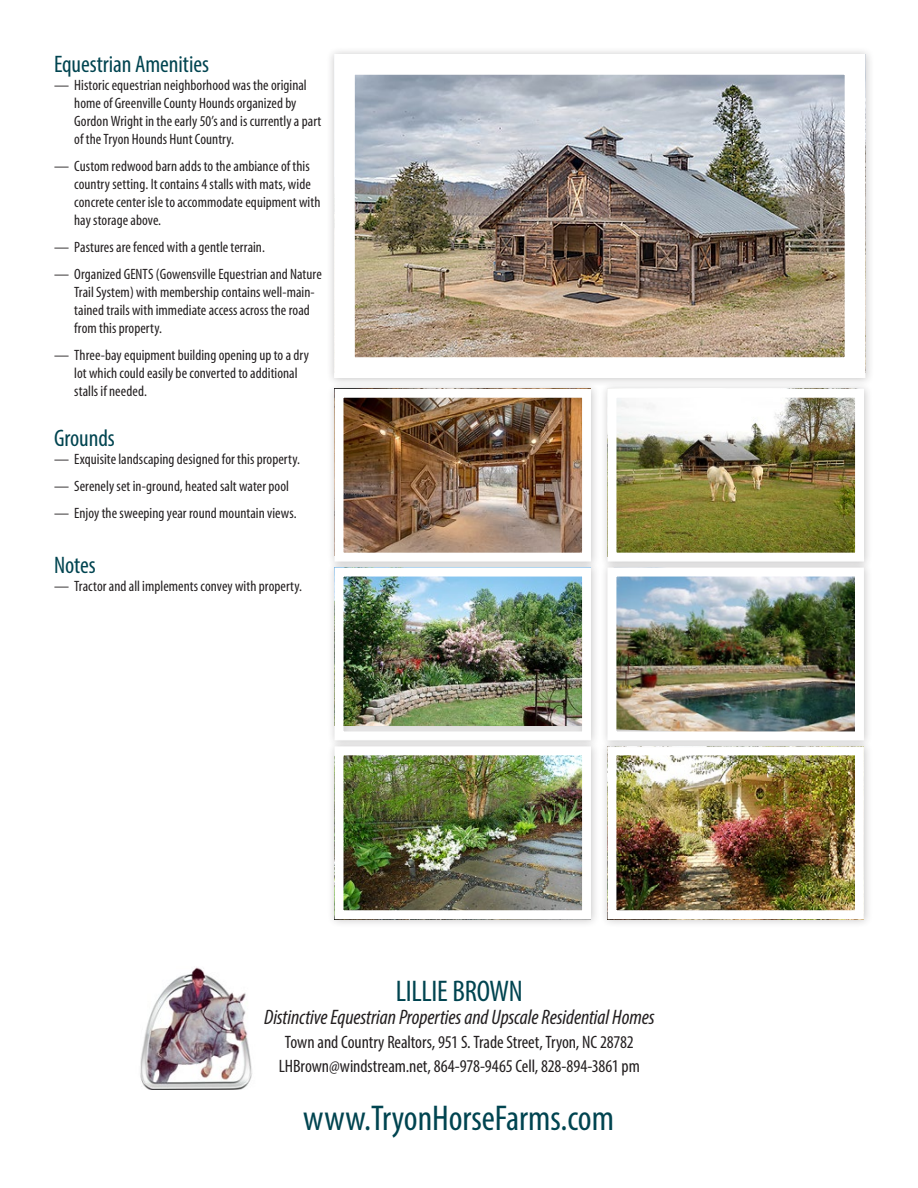
<style>
.page{position:relative;width:918px;height:1188px;background:#fff}
.page>*{position:absolute;margin:0;border:0;box-sizing:border-box;transform-origin:0 0}
.t1{font:condensed 36px "Myriad Pro";color:#004450}
.t2{font:condensed 30px "Myriad Pro";letter-spacing:-.01em;color:#004450}
.t3{font:condensed 24px "Myriad Pro";color:#004450}
.t4{font:italic condensed 21px "Myriad Pro";letter-spacing:-.005em;color:#231f20}
.t5{font:condensed 18px/24px "Myriad Pro";letter-spacing:-.005em;color:#231f20;text-align:center}
.t6{font:condensed 15px/18px "Myriad";letter-spacing:.005em;color:#231f20}
</style>
<div class="page">
<div style="left:326px;top:46px;width:548px;height:341px;background:#231f20;opacity:.25"></div>
<img style="left:356px;top:76px;width:487px;height:280px">
<div style="left:600px;top:381px;width:273px;height:190px;background:#231f20;opacity:.25"></div>
<img style="left:618px;top:399px;width:236px;height:153px">
<div style="left:608px;top:389px;width:256px;height:173px;border:9px solid #fff"></div>
<div style="left:327px;top:381px;width:273px;height:190px;background:#231f20;opacity:.25"></div>
<img style="left:345px;top:399px;width:236px;height:153px">
<div style="left:335px;top:389px;width:256px;height:173px;border:9px solid #fff"></div>
<div style="left:600px;top:738px;width:273px;height:190px;background:#231f20;opacity:.25"></div>
<img style="left:618px;top:756px;width:236px;height:153px">
<div style="left:608px;top:746px;width:256px;height:173px;border:9px solid #fff"></div>
<div style="left:327px;top:560px;width:273px;height:189px;background:#231f20;opacity:.25"></div>
<img style="left:345px;top:578px;width:236px;height:148px">
<div style="left:335px;top:568px;width:256px;height:172px;border:9px solid #fff"></div>
<div style="left:600px;top:560px;width:273px;height:189px;background:#231f20;opacity:.25"></div>
<img style="left:618px;top:578px;width:236px;height:152px">
<div style="left:608px;top:568px;width:256px;height:172px;border:9px solid #fff"></div>
<div style="left:327px;top:738px;width:273px;height:190px;background:#231f20;opacity:.25"></div>
<img style="left:345px;top:756px;width:236px;height:153px">
<div style="left:335px;top:746px;width:256px;height:173px;border:9px solid #fff"></div>
<img style="left:140px;top:967px;width:112px;height:123px">
<h3 class="t3" style="left:54px;top:50px;width:157px">Equestrian Amenities</h3>
<p class="t6" style="left:74px;top:77px;width:249px;text-indent:-20px">— Historic equestrian neighborhood was the original home of Greenville County Hounds organized by Gordon Wright in the early 50’s and is currently a part of the Tryon Hounds Hunt Country.</p>
<p class="t6" style="left:74px;top:158px;width:248px;text-indent:-20px">— Custom redwood barn adds to the ambiance of this country setting. It contains 4 stalls with mats, wide concrete center isle to accommodate equipment with hay storage above.</p>
<p class="t6" style="left:54px;top:239px;width:212px">— Pastures are fenced with a gentle terrain.</p>
<p class="t6" style="left:74px;top:266px;width:249px;text-indent:-20px">— Organized GENTS (Gowensville Equestrian and Nature Trail System) with membership contains well-main&shy;tained trails with immediate access across the road from this property.</p>
<p class="t6" style="left:74px;top:347px;width:236px;text-indent:-20px">— Three-bay equipment building opening up to a dry lot which could easily be converted to additional stalls if needed.</p>
<h3 class="t3" style="left:54px;top:424px;width:62px">Grounds</h3>
<p class="t6" style="left:54px;top:451px;width:247px">— Exquisite landscaping designed for this property.</p>
<p class="t6" style="left:54px;top:478px;width:237px">— Serenely set in-ground, heated salt water pool</p>
<p class="t6" style="left:54px;top:505px;width:244px">— Enjoy the sweeping year round mountain views.</p>
<h3 class="t3" style="left:54px;top:551px;width:43px">Notes</h3>
<p class="t6" style="left:54px;top:578px;width:250px">— Tractor and all implements convey with property.</p>
<h2 class="t2" style="left:396px;top:973px;width:128px">LILLIE BROWN</h2>
<h3 class="t4" style="left:264px;top:1004px;width:392px">Distinctive Equestrian Properties and Upscale Residential Homes</h3>
<p class="t5" style="left:279px;top:1030px;width:363px">Town and Country Realtors, 951 S. Trade Street, Tryon, NC 28782<br>LHBrown@windstream.net, 864-978-9465 Cell, 828-894-3861 pm</p>
<h1 class="t1" style="left:303px;top:1096px;width:312px">www.TryonHorseFarms.com</h1>
</div>
